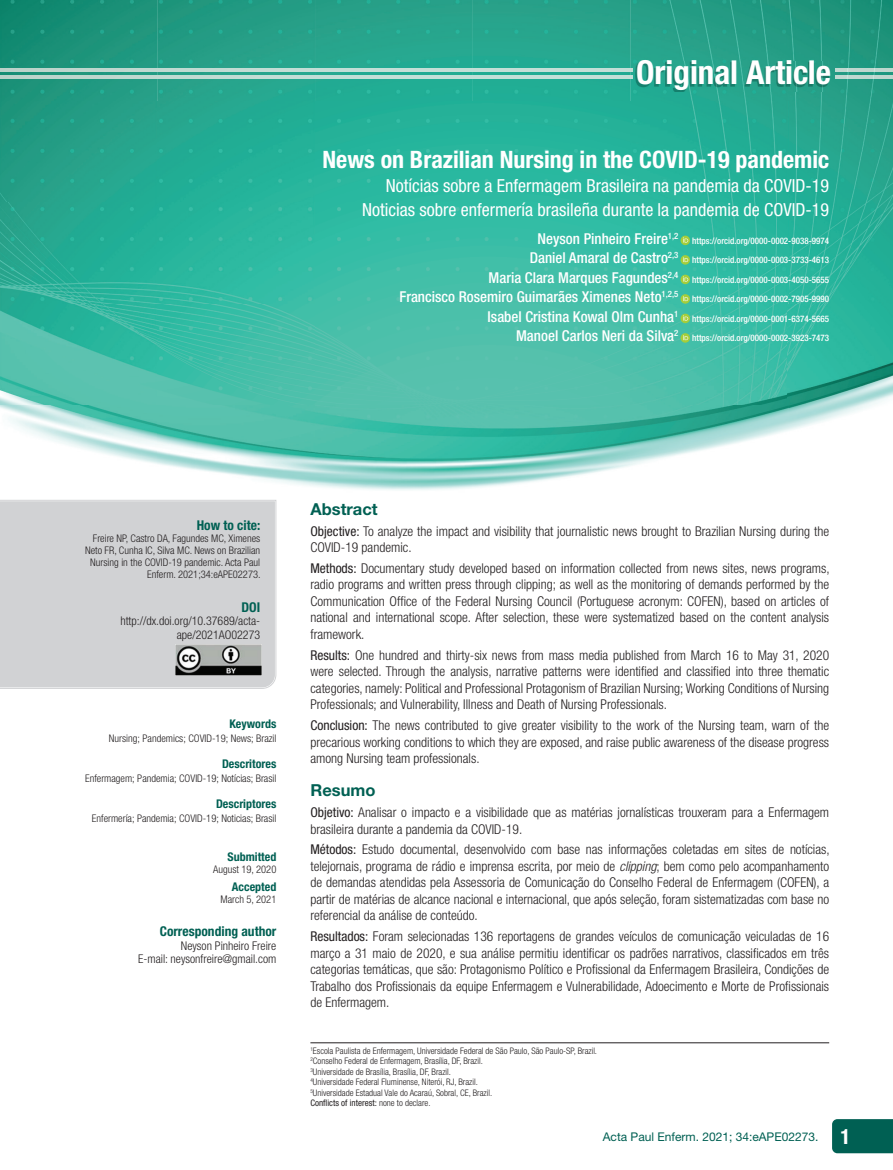
<style>
.page{position:relative;width:893px;height:1170px;background:#fff}
.page>*{position:absolute;margin:0;border:0;box-sizing:border-box;transform-origin:0 0}
.t1{font:700 condensed 33px "Helvetica Neue LT Std";color:#fff}
.t2{font:700 condensed 24px "Helvetica Neue LT Std";color:#fff}
.t3{font:condensed 18px/24px "Helvetica Neue LT Std";color:#fff;text-align:right}
.t4{font:700 16.5px "Helvetica Neue LT Std";color:#006053}
.t5{font:500 condensed 15px "Helvetica Neue LT Std";color:#fff}
.t6{font:300 condensed 13.5px/16.5px "Helvetica Neue LT Std";color:#231f20;text-align:justify}
.t7{font:700 condensed 13.5px "Helvetica Neue LT Std";color:#006053}
.t8{font:300 condensed 12px/13.5px "Helvetica Neue LT Std";color:#231f20;text-align:right}
.t9{font:700 condensed 12px "Helvetica Neue LT Std";color:#006053}
.t10{font:12px "Helvetica Neue LT Std";color:#006053}
.t11{font:300 condensed 10.5px/12px "Helvetica Neue LT Std";color:#231f20;text-align:right}
.t12{font:300 condensed 9px/10.5px "Helvetica Neue LT Std";color:#231f20}
.t13{font:500 condensed 9px "Helvetica Neue LT Std";color:#fff}
.s1{font-weight:400}
.s2{font-style:italic}
.s3{font-weight:700;font-stretch:condensed;font-size:21px;color:#fff}
</style>
<div class="page">
<div style="left:832px;top:1119px;width:61px;height:34px;background:#006053"></div>
<img style="left:0;top:0;width:893px;height:490px">
<img style="left:835px;top:75px;width:58px;height:4px">
<img style="left:835px;top:68px;width:58px;height:4px">
<svg style="left:0;top:500px;width:277px;height:189px"></svg>
<div style="left:0;top:501px;width:275px;height:186px;background:#d1d2d4"></div>
<svg style="left:680px;top:236px;width:10px;height:9px"></svg>
<svg style="left:683px;top:237px;width:5px;height:5px"></svg>
<svg style="left:680px;top:255px;width:10px;height:10px"></svg>
<svg style="left:683px;top:257px;width:5px;height:5px"></svg>
<svg style="left:680px;top:275px;width:10px;height:9px"></svg>
<svg style="left:683px;top:276px;width:5px;height:5px"></svg>
<svg style="left:680px;top:294px;width:10px;height:10px"></svg>
<svg style="left:683px;top:296px;width:5px;height:5px"></svg>
<svg style="left:680px;top:314px;width:10px;height:9px"></svg>
<svg style="left:683px;top:315px;width:5px;height:5px"></svg>
<svg style="left:680px;top:333px;width:10px;height:10px"></svg>
<svg style="left:683px;top:335px;width:5px;height:5px"></svg>
<hr style="left:310px;top:1042px;width:519px;height:1px;background:#231f20">
<img style="left:175px;top:644px;width:86px;height:31px">
<img style="left:635px;top:62px;width:193px;height:30px">
<img style="left:0;top:75px;width:633px;height:4px">
<img style="left:0;top:68px;width:633px;height:4px">
<h1 class="t1" style="left:636px;top:52px;width:196px">Original Article</h1>
<h2 class="t2" style="left:322px;top:144px;width:508px">News on Brazilian Nursing in the COVID-19 pandemic</h2>
<h3 class="t3" style="left:362px;top:173px;width:469px">Notícias sobre a Enfermagem Brasileira na pandemia da COVID-19<br>Noticias sobre enfermería brasileña durante la pandemia de COVID-19</h3>
<p class="t5" style="left:538px;top:229px;width:142px">Neyson Pinheiro Freire<sup>1,2</sup></p>
<p class="t13" style="left:692px;top:235px;width:138px">https://orcid.org/0000-0002-9038-9974</p>
<p class="t5" style="left:530px;top:249px;width:150px">Daniel Amaral de Castro<sup>2,3</sup></p>
<p class="t13" style="left:692px;top:254px;width:138px">https://orcid.org/0000-0003-3733-4613</p>
<p class="t5" style="left:489px;top:268px;width:191px">Maria Clara Marques Fagundes<sup>2,4</sup></p>
<p class="t13" style="left:692px;top:274px;width:138px">https://orcid.org/0000-0003-4050-5655</p>
<p class="t5" style="left:399px;top:288px;width:281px">Francisco Rosemiro Guimarães Ximenes Neto<sup>1,2,5</sup></p>
<p class="t13" style="left:692px;top:293px;width:138px">https://orcid.org/0000-0002-7905-9990</p>
<p class="t5" style="left:488px;top:307px;width:192px">Isabel Cristina Kowal Olm Cunha<sup>1</sup></p>
<p class="t13" style="left:692px;top:313px;width:138px">https://orcid.org/0000-0001-6374-5665</p>
<p class="t5" style="left:516px;top:327px;width:164px">Manoel Carlos Neri da Silva<sup>2</sup></p>
<p class="t13" style="left:692px;top:332px;width:138px">https://orcid.org/0000-0002-3923-7473</p>
<p class="t7" style="left:197px;top:517px;width:65px">How to cite:</p>
<p class="t11" style="left:85px;top:532px;width:177px">Freire NP, Castro DA, Fagundes MC, Ximenes Neto FR, Cunha IC, Silva MC. News on Brazilian Nursing in the COVID-19 pandemic. Acta Paul Enferm. 2021;34:eAPE02273.</p>
<p class="t7" style="left:241px;top:599px;width:20px">DOI</p>
<p class="t8" style="left:120px;top:614px;width:141px">http://dx.doi.org/10.37689/acta&shy;ape/2021AO02273</p>
<p class="t9" style="left:230px;top:716px;width:48px">Keywords</p>
<p class="t11" style="left:109px;top:732px;width:169px">Nursing; Pandemics; COVID-19; News; Brazil</p>
<p class="t9" style="left:222px;top:756px;width:56px">Descritores</p>
<p class="t11" style="left:85px;top:772px;width:193px">Enfermagem; Pandemia; COVID-19; Notícias; Brasil</p>
<p class="t9" style="left:216px;top:796px;width:62px">Descriptores</p>
<p class="t11" style="left:92px;top:812px;width:186px">Enfermería; Pandemia; COVID-19; Noticias; Brasil</p>
<p class="t9" style="left:228px;top:849px;width:50px">Submitted</p>
<p class="t11" style="left:213px;top:863px;width:65px">August 19, 2020</p>
<p class="t9" style="left:232px;top:879px;width:46px">Accepted</p>
<p class="t11" style="left:220px;top:892px;width:57px">March 5, 2021</p>
<p class="t7" style="left:160px;top:923px;width:118px">Corresponding author</p>
<p class="t8" style="left:138px;top:938px;width:140px">Neyson Pinheiro Freire<br>E-mail: neysonfreire@gmail.com</p>
<p class="t4" style="left:310px;top:498px;width:69px">Abstract</p>
<p class="t6" style="left:310px;top:522px;width:520px"><span class="s1">Objective:</span> To analyze the impact and visibility that journalistic news brought to Brazilian Nursing during the<br>COVID-19 pandemic.</p>
<p class="t6" style="left:310px;top:559px;width:521px"><span class="s1">Methods:</span> Documentary study developed based on information collected from news sites, news programs, radio programs and written press through clipping; as well as the monitoring of demands performed by the Communication Office of the Federal Nursing Council (Portuguese acronym: COFEN), based on articles of national and international scope. After selection, these were systematized based on the content analysis framework.</p>
<p class="t6" style="left:310px;top:646px;width:520px"><span class="s1">Results:</span> One hundred and thirty-six news from mass media published from March 16 to May 31, 2020 were selected. Through the analysis, narrative patterns were identified and classified into three thematic categories, namely: Political and Professional Protagonism of Brazilian Nursing; Working Conditions of Nursing Professionals; and Vulnerability, Illness and Death of Nursing Professionals.</p>
<p class="t6" style="left:310px;top:716px;width:520px"><span class="s1">Conclusion:</span> The news contributed to give greater visibility to the work of the Nursing team, warn of the precarious working conditions to which they are exposed, and raise public awareness of the disease progress among Nursing team professionals.</p>
<p class="t4" style="left:310px;top:780px;width:67px">Resumo</p>
<p class="t6" style="left:310px;top:803px;width:520px"><span class="s1">Objetivo:</span> Analisar o impacto e a visibilidade que as matérias jornalísticas trouxeram para a Enfermagem brasileira durante a pandemia da COVID-19.</p>
<p class="t6" style="left:310px;top:841px;width:521px"><span class="s1">Métodos:</span> Estudo documental, desenvolvido com base nas informações coletadas em sites de notícias, telejornais, programa de rádio e imprensa escrita, por meio de <span class="s2">clipping</span>; bem como pelo acompanhamento de demandas atendidas pela Assessoria de Comunicação do Conselho Federal de Enfermagem (COFEN), a partir de matérias de alcance nacional e internacional, que após seleção, foram sistematizadas com base no referencial da análise de conteúdo.</p>
<p class="t6" style="left:310px;top:927px;width:520px"><span class="s1">Resultados:</span> Foram selecionadas 136 reportagens de grandes veículos de comunicação veiculadas de 16 março a 31 maio de 2020, e sua análise permitiu identificar os padrões narrativos, classificados em três categorias temáticas, que são: Protagonismo Político e Profissional da Enfermagem Brasileira, Condições de Trabalho dos Profissionais da equipe Enfermagem e Vulnerabilidade, Adoecimento e Morte de Profissionais de Enfermagem.</p>
<p class="t12" style="left:310px;top:1044px;width:288px"><sup>1</sup>Escola Paulista de Enfermagem, Universidade Federal de São Paulo, São Paulo-SP, Brazil.<br><sup>2</sup>Conselho Federal de Enfermagem, Brasília, DF, Brazil.<br><sup>3</sup>Universidade de Brasília, Brasília, DF, Brazil.<br><sup>4</sup>Universidade Federal Fluminense, Niterói, RJ, Brazil.<br><sup>5</sup>Universidade Estadual Vale do Acaraú, Sobral, CE, Brazil.<br><span class="s1">Conflicts of interest:</span> none to declare.</p>
<p class="t10" style="left:603px;top:1129px;width:249px">Acta Paul Enferm. 2021; 34:eAPE02273. <span class="s3">1</span></p>
</div>
